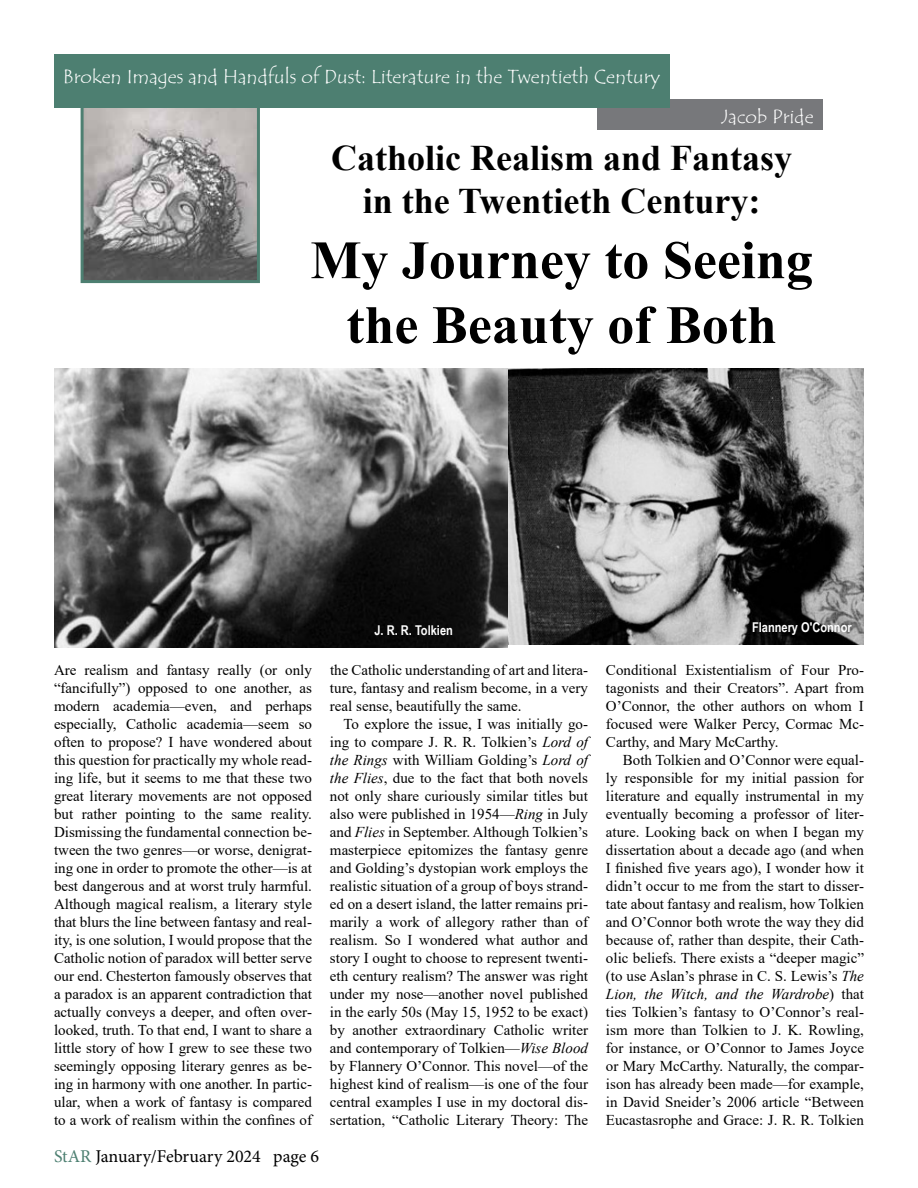
<style>
.page{position:relative;width:918px;height:1188px;background:#fff}
.page>*{position:absolute;margin:0;border:0;box-sizing:border-box;transform-origin:0 0}
.t1{font:700 54px/64.8px "Times New Roman";color:#000;text-align:center}
.t2{font:700 36px/43.2px "Times New Roman";color:#000;text-align:center}
.t3{font:19.5px "Tempus Sans ITC";color:#fff}
.t4{font:18px "Minion Pro";color:#000}
.t5{font:15px/18px "Times New Roman";color:#000;text-align:justify}
.t6{font:700 13.5px "Arial Narrow";color:#fff}
.s1{font-style:italic}
.s2{color:#4d7f71}
</style>
<div class="page">
<img style="left:85px;top:108px;width:171px;height:171px">
<div style="left:81px;top:104px;width:179px;height:179px;border:3px solid #4d7f71"></div>
<div style="left:597px;top:100px;width:226px;height:30px;background:#77787b"></div>
<div style="left:54px;top:54px;width:616px;height:53px;background:#4d7f71"></div>
<img style="left:508px;top:368px;width:356px;height:277px">
<img style="left:54px;top:368px;width:454px;height:280px">
<h3 class="t3" style="left:63px;top:64px;width:599px">Broken Images and Handfuls of Dust: Literature in the Twentieth Century</h3>
<h3 class="t3" style="left:721px;top:104px;width:94px">Jacob Pride</h3>
<h2 class="t2" style="left:331px;top:135px;width:463px">Catholic Realism and Fantasy in the Twentieth Century:</h2>
<h1 class="t1" style="left:310px;top:226px;width:504px">My Journey to Seeing the Beauty of Both</h1>
<p class="t6" style="left:374px;top:620px;width:80px">J. R. R. Tolkien</p>
<p class="t6" style="left:752px;top:618px;width:101px">Flannery O'Connor</p>
<p class="t5" style="left:54px;top:660px;width:260px">Are realism and fantasy really (or only “fancifully”) opposed to one another, as modern academia—even, and perhaps especially, Catholic academia—seem so often to propose? I have wondered about this question for practically my whole read&shy;ing life, but it seems to me that these two great literary movements are not opposed but rather pointing to the same reality.<br>Dismissing the fundamental connection be&shy;tween the two genres—or worse, denigrat&shy;ing one in order to promote the other—is at best dangerous and at worst truly harmful.<br>Although magical realism, a literary style that blurs the line between fantasy and real&shy;ity, is one solution, I would propose that the Catholic notion of paradox will better serve our end. Chesterton famously observes that a paradox is an apparent contradiction that actually conveys a deeper, and often over&shy;looked, truth. To that end, I want to share a little story of how I grew to see these two seemingly opposing literary genres as be&shy;ing in harmony with one another. In partic&shy;ular, when a work of fantasy is compared to a work of realism within the confines of</p>
<p class="t5" style="left:330px;top:660px;width:260px">the Catholic understanding of art and litera&shy;ture, fantasy and realism become, in a very real sense, beautifully the same.</p>
<p class="t5" style="left:330px;top:714px;width:260px;text-indent:14px">To explore the issue, I was initially go&shy;ing to compare J. R. R. Tolkien’s <span class="s1">Lord of the Rings</span> with William Golding’s <span class="s1">Lord of the Flies</span>, due to the fact that both novels not only share curiously similar titles but also were published in 1954—<span class="s1">Ring</span> in July and <span class="s1">Flies</span> in September. Although Tolkien’s masterpiece epitomizes the fantasy genre and Golding’s dystopian work employs the realistic situation of a group of boys strand&shy;ed on a desert island, the latter remains pri&shy;marily a work of allegory rather than of realism. So I wondered what author and story I ought to choose to represent twenti&shy;eth century realism? The answer was right under my nose—another novel published in the early 50s (May 15, 1952 to be exact) by another extraordinary Catholic writer and contemporary of Tolkien—<span class="s1">Wise Blood </span>by Flannery O’Connor. This novel—of the highest kind of realism—is one of the four central examples I use in my doctoral dis&shy;sertation, “Catholic Literary Theory: The</p>
<p class="t4" style="left:54px;top:1144px;width:267px"><span class="s2">StAR</span> January/February 2024 page 6</p>
<p class="t5" style="left:606px;top:660px;width:260px">Conditional Existentialism of Four Pro&shy;tagonists and their Creators”. Apart from O’Connor, the other authors on whom I focused were Walker Percy, Cormac Mc-Carthy, and Mary McCarthy.</p>
<p class="t5" style="left:606px;top:750px;width:260px;text-indent:17px">Both Tolkien and O’Connor were equal&shy;ly responsible for my initial passion for literature and equally instrumental in my eventually becoming a professor of liter&shy;ature. Looking back on when I began my dissertation about a decade ago (and when I finished five years ago), I wonder how it didn’t occur to me from the start to disser&shy;tate about fantasy and realism, how Tolkien and O’Connor both wrote the way they did because of, rather than despite, their Cath&shy;olic beliefs. There exists a “deeper magic” (to use Aslan’s phrase in C. S. Lewis’s <span class="s1">The Lion, the Witch, and the Wardrobe</span>) that ties Tolkien’s fantasy to O’Connor’s real&shy;ism more than Tolkien to J. K. Rowling, for instance, or O’Connor to James Joyce or Mary McCarthy. Naturally, the compar&shy;ison has already been made—for example, in David Sneider’s 2006 article “Between Eucastasrophe and Grace: J. R. R. Tolkien</p>
</div>
